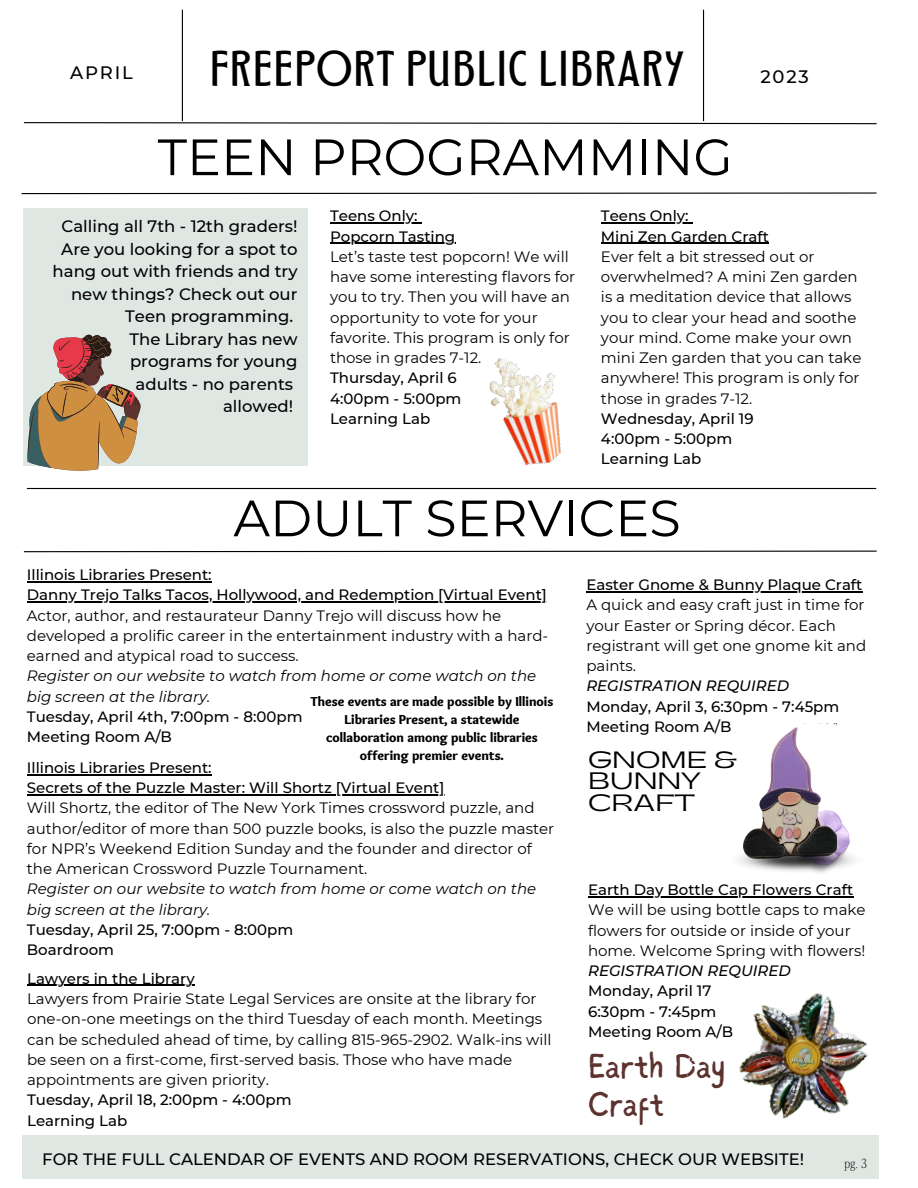
<style>
.page{position:relative;width:918px;height:1188px;background:#fff}
.page>*{position:absolute;margin:0;border:0;box-sizing:border-box;transform-origin:0 0}
.t1{font:51px "Montserrat";color:#000}
.t2{font:40.5px "Montagna LTD";letter-spacing:.04em;color:#000}
.t3{font:34.5px/37.3px "Sigher";color:#5d3330}
.t4{font:22.5px/21.3px "Gatwick";color:#000}
.t5{font:500 18px "Montserrat";letter-spacing:.1em;color:#000}
.t6{font:500 16.5px/22.5px "Montserrat";color:#010004;text-align:right}
.t7{font:500 16.5px "Montserrat";color:#000}
.t8{font:15px/20.2px "Montserrat";color:#010004}
.t9{font:15px/20.2px "Montserrat";color:#000}
.t10{font:500 15px/20.2px "Montserrat";color:#010004}
.t11{font:500 15px/20.2px "Montserrat";color:#000}
.t12{font:italic 15px/20.2px "Montserrat";color:#010004}
.t13{font:italic 500 15px "Montserrat";color:#000}
.t14{font:900 13.5px/18px "Sukar";color:#000;text-align:center}
.t15{font:300 13.5px "Singel";color:#000}
</style>
<div class="page">
<hr style="left:27px;top:488px;width:849px;height:1px;background:#000">
<svg style="left:23px;top:550px;width:854px;height:3px"></svg>
<div style="left:24px;top:208px;width:284px;height:257px;background:#dfe7e3"></div>
<div style="left:22px;top:1135px;width:856px;height:43px;background:#dfe7e3"></div>
<svg style="left:21px;top:192px;width:856px;height:3px"></svg>
<hr style="left:182px;top:10px;width:1px;height:111px;background:#000">
<hr style="left:703px;top:10px;width:1px;height:111px;background:#000">
<svg style="left:23px;top:122px;width:854px;height:3px"></svg>
<img style="left:489px;top:358px;width:72px;height:108px">
<img style="left:739px;top:993px;width:130px;height:126px">
<hr style="left:586px;top:591px;width:276px;height:1px;background:#000">
<img style="left:836px;top:813px;width:13px;height:33px">
<img style="left:743px;top:724px;width:93px;height:122px">
<img style="left:739px;top:846px;width:116px;height:27px">
<svg style="left:27px;top:334px;width:114px;height:137px"></svg>
<hr style="left:27px;top:581px;width:185px;height:1px;background:#010004">
<hr style="left:27px;top:601px;width:520px;height:2px;background:#010004">
<hr style="left:330px;top:223px;width:88px;height:1px;background:#010004">
<hr style="left:330px;top:243px;width:125px;height:1px;background:#010004">
<hr style="left:601px;top:223px;width:88px;height:1px;background:#010004">
<hr style="left:601px;top:243px;width:168px;height:1px;background:#010004">
<hr style="left:27px;top:774px;width:185px;height:1px;background:#010004">
<hr style="left:27px;top:794px;width:418px;height:1px;background:#010004">
<hr style="left:588px;top:896px;width:265px;height:1px;background:#000">
<hr style="left:27px;top:985px;width:168px;height:1px;background:#000">
<p class="t5" style="left:70px;top:61px;width:64px">APRIL</p>
<h2 class="t2" style="left:210px;top:51px;width:476px">FREEPORT PUBLIC LIBRARY</h2>
<h1 class="t1" style="left:158px;top:126px;width:577px">TEEN PROGRAMMING</h1>
<p class="t5" style="left:760px;top:65px;width:50px">2023</p>
<p class="t6" style="left:53px;top:215px;width:246px">Calling all 7th - 12th graders!<br>Are you looking for a spot to hang out with friends and try new things? Check out our<br>Teen programming.<br>The Library has new programs for young<br>adults - no parents<br>allowed!</p>
<p class="t10" style="left:330px;top:206px;width:127px">Teens Only:<br>Popcorn Tasting</p>
<p class="t8" style="left:330px;top:246px;width:247px">Let’s taste test popcorn! We will have some interesting flavors for you to try. Then you will have an opportunity to vote for your favorite. This program is only for those in grades 7-12.</p>
<p class="t10" style="left:330px;top:368px;width:133px">Thursday, April 6<br>4:00pm - 5:00pm<br>Learning Lab</p>
<p class="t10" style="left:601px;top:206px;width:169px">Teens Only:<br>Mini Zen Garden Craft</p>
<p class="t8" style="left:601px;top:246px;width:262px">Ever felt a bit stressed out or overwhelmed? A mini Zen garden is a meditation device that allows you to clear your head and soothe your mind. Come make your own mini Zen garden that you can take anywhere! This program is only for those in grades 7-12.</p>
<p class="t10" style="left:601px;top:408px;width:154px">Wednesday, April 19<br>4:00pm - 5:00pm<br>Learning Lab</p>
<h1 class="t1" style="left:233px;top:487px;width:449px">ADULT SERVICES</h1>
<p class="t10" style="left:27px;top:565px;width:521px">Illinois Libraries Present:<br>Danny Trejo Talks Tacos, Hollywood, and Redemption [Virtual Event]</p>
<p class="t8" style="left:27px;top:605px;width:523px">Actor, author, and restaurateur Danny Trejo will discuss how he developed a prolific career in the entertainment industry with a hard&shy;earned and atypical road to success.</p>
<p class="t12" style="left:27px;top:666px;width:511px">Register on our website to watch from home or come watch on the big screen at the library.</p>
<p class="t10" style="left:27px;top:706px;width:277px">Tuesday, April 4th, 7:00pm - 8:00pm<br>Meeting Room A/B</p>
<p class="t14" style="left:311px;top:693px;width:244px">These events are made possible by Illinois Libraries Present, a statewide collaboration among public libraries offering premier events.</p>
<p class="t10" style="left:27px;top:757px;width:419px">Illinois Libraries Present:<br>Secrets of the Puzzle Master: Will Shortz [Virtual Event]</p>
<p class="t8" style="left:27px;top:798px;width:529px">Will Shortz, the editor of The New York Times crossword puzzle, and author/editor of more than 500 puzzle books, is also the puzzle master for NPR’s Weekend Edition Sunday and the founder and director of the American Crossword Puzzle Tournament.</p>
<p class="t12" style="left:27px;top:879px;width:511px">Register on our website to watch from home or come watch on the big screen at the library.</p>
<p class="t10" style="left:27px;top:919px;width:268px">Tuesday, April 25, 7:00pm - 8:00pm<br>Boardroom</p>
<p class="t11" style="left:27px;top:968px;width:169px">Lawyers in the Library</p>
<p class="t9" style="left:27px;top:989px;width:526px">Lawyers from Prairie State Legal Services are onsite at the library for one-on-one meetings on the third Tuesday of each month. Meetings can be scheduled ahead of time, by calling 815-965-2902. Walk-ins will be seen on a first-come, first-served basis. Those who have made appointments are given priority.</p>
<p class="t11" style="left:27px;top:1090px;width:266px">Tuesday, April 18, 2:00pm - 4:00pm<br>Learning Lab</p>
<p class="t11" style="left:586px;top:575px;width:278px">Easter Gnome &amp; Bunny Plaque Craft</p>
<p class="t9" style="left:586px;top:595px;width:281px">A quick and easy craft just in time for your Easter or Spring décor. Each registrant will get one gnome kit and paints.</p>
<p class="t13" style="left:586px;top:677px;width:204px">REGISTRATION REQUIRED</p>
<p class="t11" style="left:586px;top:696px;width:255px">Monday, April 3, 6:30pm - 7:45pm<br>Meeting Room A/B</p>
<h3 class="t4" style="left:588px;top:750px;width:150px">GNOME &amp;<br>BUNNY<br>CRAFT</h3>
<p class="t11" style="left:588px;top:880px;width:267px">Earth Day Bottle Cap Flowers Craft</p>
<p class="t9" style="left:588px;top:900px;width:279px">We will be using bottle caps to make flowers for outside or inside of your home. Welcome Spring with flowers!</p>
<p class="t13" style="left:588px;top:962px;width:204px">REGISTRATION REQUIRED</p>
<p class="t11" style="left:588px;top:981px;width:147px">Monday, April 17<br>6:30pm - 7:45pm<br>Meeting Room A/B</p>
<h3 class="t3" style="left:588px;top:1050px;width:139px">Earth Day<br>Craft</h3>
<p class="t7" style="left:42px;top:1149px;width:763px">FOR THE FULL CALENDAR OF EVENTS AND ROOM RESERVATIONS, CHECK OUR WEBSITE!</p>
<p class="t15" style="left:844px;top:1156px;width:24px">pg. 3</p>
</div>
